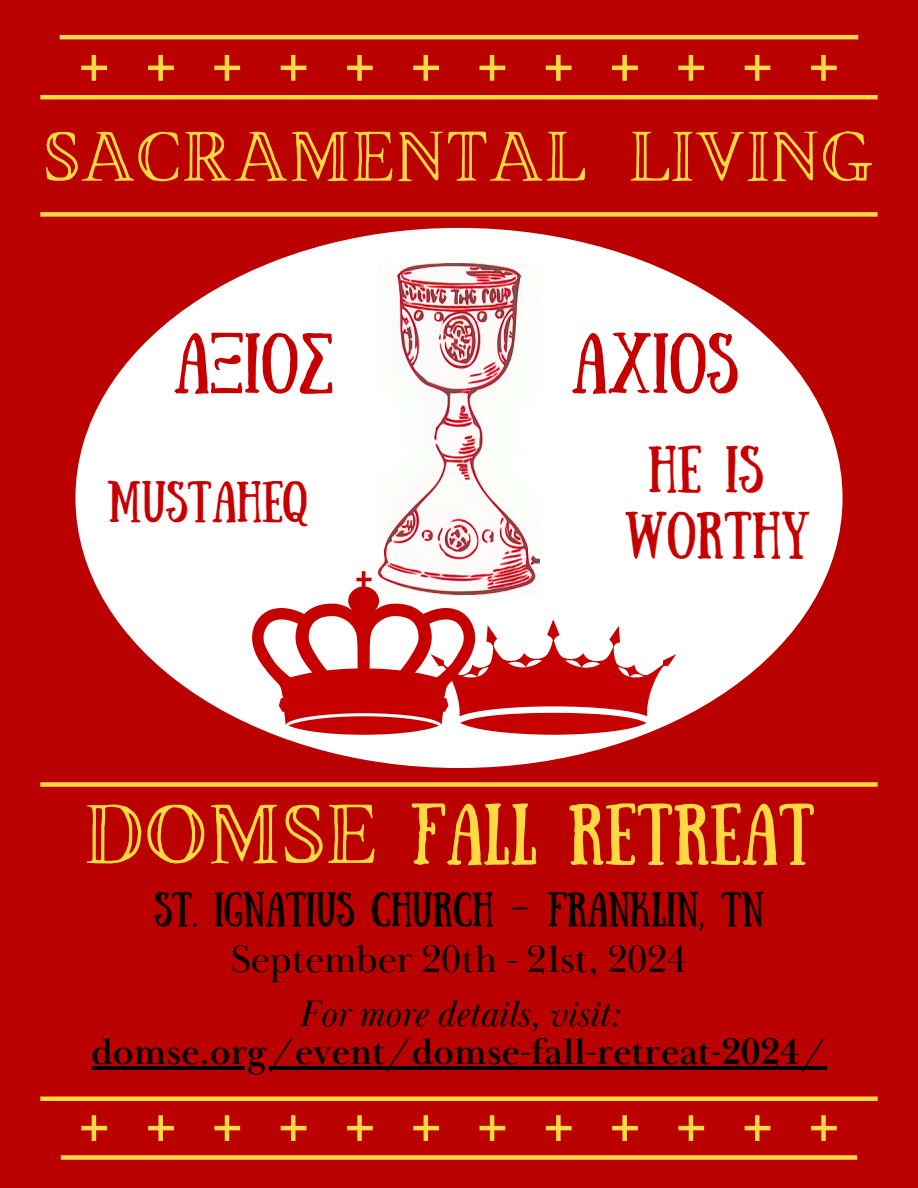
<style>
.page{position:relative;width:918px;height:1188px;background:#b00}
.page>*{position:absolute;margin:0;border:0;box-sizing:border-box;transform-origin:0 0}
.t1{font:84px "Brixton TC Outline";color:#ffd942}
.t2{font:70.5px "Brixton TC Outline";color:#ffd942}
.t3{font:61.5px "Sunday";color:#ffd942}
.t4{font:60.6px "Sunday";color:#c60000}
.t5{font:47.1px/65.8px "Sunday";color:#c60000;text-align:center}
.t6{font:41.25px "Sunday";color:#c60000}
.t7{font:39.3px "Baskerville Display PT";color:#000}
.t8{font:700 37.8px "Baskerville Display PT";color:#000}
.t9{font:italic 37.8px "Baskerville Display PT";color:#000}
.t10{font:34.5px "Sunday";color:#000}
</style>
<div class="page">
<hr style="left:40px;top:95px;width:838px;height:4px;background:#ffd942">
<hr style="left:60px;top:35px;width:798px;height:4px;background:#ffd942">
<hr style="left:81px;top:66px;width:26px;height:4px;background:#ffd942">
<hr style="left:92px;top:55px;width:4px;height:26px;background:#ffd942">
<hr style="left:148px;top:66px;width:26px;height:4px;background:#ffd942">
<div style="left:158px;top:55px;width:5px;height:26px;background:#ffd942"></div>
<hr style="left:214px;top:66px;width:26px;height:4px;background:#ffd942">
<hr style="left:225px;top:55px;width:4px;height:26px;background:#ffd942">
<hr style="left:281px;top:66px;width:25px;height:4px;background:#ffd942">
<hr style="left:291px;top:55px;width:4px;height:26px;background:#ffd942">
<hr style="left:347px;top:66px;width:26px;height:4px;background:#ffd942">
<div style="left:357px;top:55px;width:5px;height:26px;background:#ffd942"></div>
<hr style="left:413px;top:66px;width:26px;height:4px;background:#ffd942">
<hr style="left:424px;top:55px;width:4px;height:26px;background:#ffd942">
<hr style="left:479px;top:66px;width:26px;height:4px;background:#ffd942">
<hr style="left:490px;top:55px;width:4px;height:26px;background:#ffd942">
<hr style="left:546px;top:66px;width:26px;height:4px;background:#ffd942">
<div style="left:556px;top:55px;width:5px;height:26px;background:#ffd942"></div>
<hr style="left:612px;top:66px;width:26px;height:4px;background:#ffd942">
<div style="left:622px;top:55px;width:5px;height:26px;background:#ffd942"></div>
<hr style="left:678px;top:66px;width:26px;height:4px;background:#ffd942">
<hr style="left:689px;top:55px;width:4px;height:26px;background:#ffd942">
<hr style="left:745px;top:66px;width:25px;height:4px;background:#ffd942">
<hr style="left:755px;top:55px;width:4px;height:26px;background:#ffd942">
<hr style="left:811px;top:66px;width:26px;height:4px;background:#ffd942">
<div style="left:821px;top:55px;width:5px;height:26px;background:#ffd942"></div>
<div style="left:75px;top:228px;width:768px;height:540px;background:#fff;border-radius:50%"></div>
<div style="left:40px;top:212px;width:838px;height:5px;background:#ffd942"></div>
<img style="left:379px;top:264px;width:160px;height:307px">
<svg style="left:241px;top:571px;width:435px;height:164px"></svg>
<div style="left:40px;top:782px;width:838px;height:5px;background:#ffd942"></div>
<hr style="left:91px;top:1066px;width:736px;height:4px;background:#000">
<div style="left:61px;top:1155px;width:796px;height:5px;background:#ffd942"></div>
<div style="left:40px;top:1096px;width:838px;height:5px;background:#ffd942"></div>
<hr style="left:81px;top:1126px;width:26px;height:4px;background:#ffd942">
<hr style="left:92px;top:1115px;width:4px;height:26px;background:#ffd942">
<hr style="left:148px;top:1126px;width:26px;height:4px;background:#ffd942">
<div style="left:158px;top:1115px;width:5px;height:26px;background:#ffd942"></div>
<hr style="left:214px;top:1126px;width:26px;height:4px;background:#ffd942">
<hr style="left:225px;top:1115px;width:4px;height:26px;background:#ffd942">
<hr style="left:281px;top:1126px;width:25px;height:4px;background:#ffd942">
<div style="left:291px;top:1115px;width:5px;height:26px;background:#ffd942"></div>
<hr style="left:347px;top:1126px;width:26px;height:4px;background:#ffd942">
<div style="left:357px;top:1115px;width:5px;height:26px;background:#ffd942"></div>
<hr style="left:413px;top:1126px;width:26px;height:4px;background:#ffd942">
<hr style="left:424px;top:1115px;width:4px;height:26px;background:#ffd942">
<hr style="left:480px;top:1126px;width:25px;height:4px;background:#ffd942">
<hr style="left:490px;top:1115px;width:4px;height:26px;background:#ffd942">
<hr style="left:546px;top:1126px;width:26px;height:4px;background:#ffd942">
<div style="left:556px;top:1115px;width:5px;height:26px;background:#ffd942"></div>
<hr style="left:612px;top:1126px;width:26px;height:4px;background:#ffd942">
<div style="left:622px;top:1115px;width:5px;height:26px;background:#ffd942"></div>
<hr style="left:678px;top:1126px;width:26px;height:4px;background:#ffd942">
<hr style="left:689px;top:1115px;width:4px;height:26px;background:#ffd942">
<hr style="left:745px;top:1126px;width:25px;height:4px;background:#ffd942">
<hr style="left:755px;top:1115px;width:4px;height:26px;background:#ffd942">
<hr style="left:811px;top:1126px;width:26px;height:4px;background:#ffd942">
<div style="left:821px;top:1115px;width:5px;height:26px;background:#ffd942"></div>
<p class="t2" style="left:43px;top:131px;width:833px">SACRAMENTAL LIVING</p>
<h4 class="t4" style="left:174px;top:321px;width:161px">AΞΙΟΣ</h4>
<h5 class="t4" style="left:572px;top:321px;width:168px">AXIOS</h5>
<p class="t6" style="left:107px;top:473px;width:201px">MUSTAHEQ</p>
<p class="t5" style="left:625px;top:432px;width:187px">HE IS<br>WORTHY</p>
<h3 class="t3" style="left:410px;top:791px;width:406px">FALL RETREAT</h3>
<h3 class="t10" style="left:154px;top:885px;width:611px">ST. IGNATIUS CHURCH – FRANKLIN, TN</h3>
<h1 class="t1" style="left:84px;top:804px;width:296px">DOMSE</h1>
<p class="t7" style="left:231px;top:935px;width:458px">September 20th - 21st, 2024</p>
<p class="t9" style="left:299px;top:991px;width:322px">For more details, visit:</p>
<p class="t8" style="left:91px;top:1029px;width:737px">domse.org/event/domse-fall-retreat-2024/</p>
</div>
